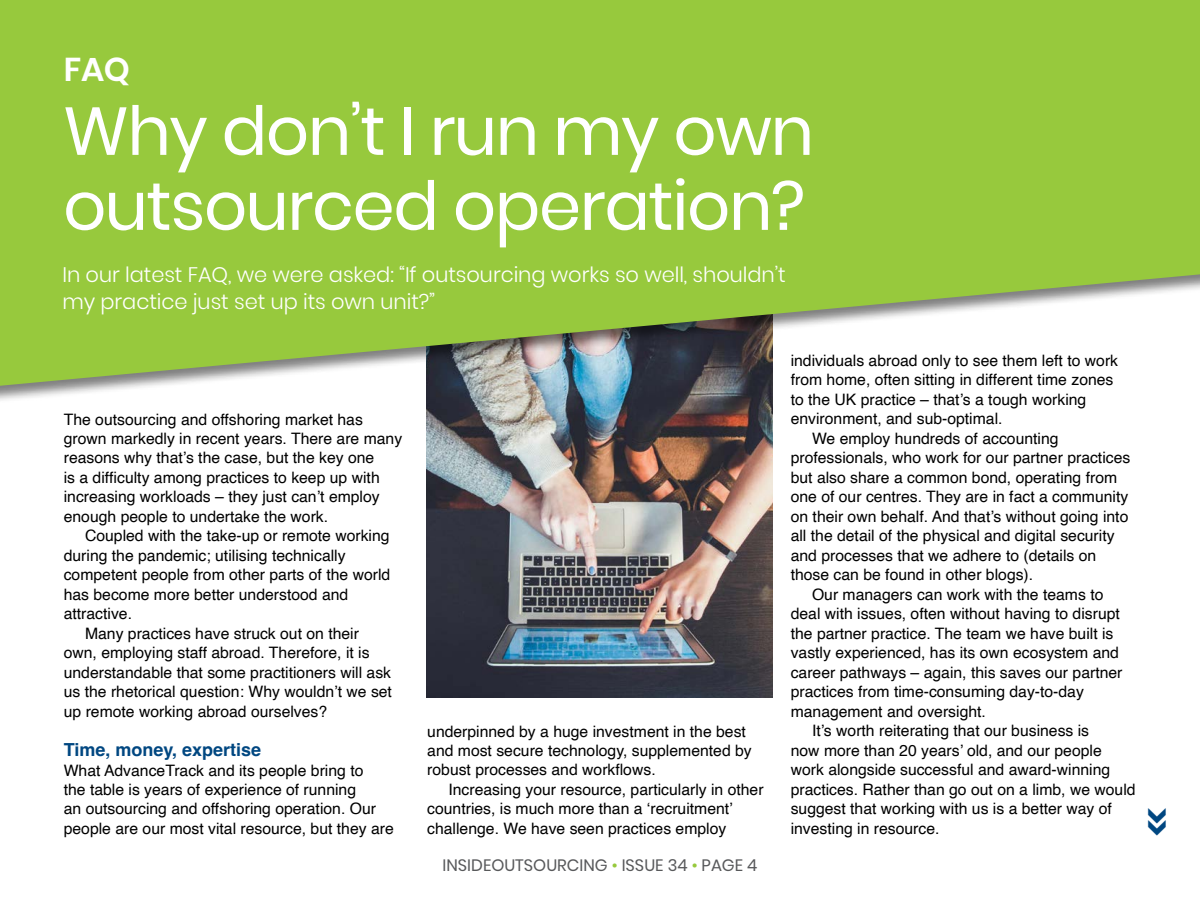
<style>
.page{position:relative;width:1200px;height:900px;background:#fff}
.page>*{position:absolute;margin:0;border:0;box-sizing:border-box;transform-origin:0 0}
.t1{font:67.5px/75px "Poppins";letter-spacing:-.02em;color:#fff}
.t2{font:600 39px "Poppins";color:#004781}
.t3{font:600 33px "Poppins";color:#fff}
.t4{font:300 21px/27px "Poppins";letter-spacing:-.005em;color:#fff}
.t5{font:700 18px "Helvetica";color:#004781}
.t6{font:16.5px "Poppins";color:#58595b}
.t7{font:15.75px/19.5px "Helvetica";color:#000}
.s1{color:#97c93d}
</style>
<div class="page">
<img style="left:427px;top:406px;width:346px;height:291px">
<div style="left:0;top:0;width:1200px;height:406px;background:#000;opacity:.5"></div>
<svg style="left:0;top:0;width:1200px;height:386px;fill:#97c93d"></svg>
<h3 class="t3" style="left:64px;top:51px;width:68px">FAQ</h3>
<h1 class="t1" style="left:63px;top:94px;width:752px">Why don’t I run my own outsourced operation?</h1>
<h3 class="t4" style="left:62px;top:261px;width:725px">In our latest FAQ, we were asked: “If outsourcing works so well, shouldn’t my practice just set up its own unit?”</h3>
<p class="t7" style="left:64px;top:410px;width:340px">The outsourcing and offshoring market has grown markedly in recent years. There are many reasons why that’s the case, but the key one<br>is a difficulty among practices to keep up with increasing workloads – they just can’t employ enough people to undertake the work.</p>
<p class="t7" style="left:85px;top:527px;width:306px">Coupled with the take-up or remote working</p>
<p class="t7" style="left:64px;top:546px;width:283px">during the pandemic; utilising technically</p>
<p class="t7" style="left:64px;top:566px;width:328px">competent people from other parts of the world</p>
<p class="t7" style="left:64px;top:585px;width:286px">has become more better understood and</p>
<p class="t7" style="left:64px;top:605px;width:70px">attractive.</p>
<p class="t7" style="left:85px;top:624px;width:275px">Many practices have struck out on their</p>
<p class="t7" style="left:64px;top:644px;width:307px">own, employing staff abroad. Therefore, it is</p>
<p class="t7" style="left:64px;top:663px;width:329px">understandable that some practitioners will ask</p>
<p class="t7" style="left:64px;top:683px;width:330px">us the rhetorical question: Why wouldn’t we set</p>
<p class="t7" style="left:64px;top:702px;width:265px">up remote working abroad ourselves?</p>
<p class="t5" style="left:64px;top:739px;width:199px">Time, money, expertise</p>
<p class="t7" style="left:64px;top:761px;width:332px">What AdvanceTrack and its people bring to<br>the table is years of experience of running<br>an outsourcing and offshoring operation. Our people are our most vital resource, but they are</p>
<p class="t7" style="left:427px;top:722px;width:326px">underpinned by a huge investment in the best and most secure technology, supplemented by robust processes and workflows.</p>
<p class="t7" style="left:427px;top:780px;width:338px;text-indent:21px">Increasing your resource, particularly in other countries, is much more than a ‘recruitment’ challenge. We have seen practices employ</p>
<p class="t6" style="left:443px;top:855px;width:316px">INSIDEOUTSOURCING <span class="s1">•</span> ISSUE 34 <span class="s1">•</span> PAGE 4</p>
<p class="t7" style="left:791px;top:351px;width:329px">individuals abroad only to see them left to work</p>
<p class="t7" style="left:791px;top:371px;width:324px">from home, often sitting in different time zones</p>
<p class="t7" style="left:791px;top:390px;width:297px">to the UK practice – that’s a tough working</p>
<p class="t7" style="left:791px;top:410px;width:213px">environment, and sub-optimal.</p>
<p class="t7" style="left:812px;top:429px;width:248px">We employ hundreds of accounting</p>
<p class="t7" style="left:791px;top:449px;width:341px">professionals, who work for our partner practices</p>
<p class="t7" style="left:791px;top:468px;width:328px">but also share a common bond, operating from</p>
<p class="t7" style="left:791px;top:488px;width:339px">one of our centres. They are in fact a community</p>
<p class="t7" style="left:791px;top:507px;width:339px">on their own behalf. And that’s without going into</p>
<p class="t7" style="left:791px;top:527px;width:325px">all the detail of the physical and digital security</p>
<p class="t7" style="left:791px;top:546px;width:307px">and processes that we adhere to (details on</p>
<p class="t7" style="left:791px;top:566px;width:244px">those can be found in other blogs).</p>
<p class="t7" style="left:812px;top:585px;width:293px">Our managers can work with the teams to</p>
<p class="t7" style="left:791px;top:605px;width:331px">deal with issues, often without having to disrupt</p>
<p class="t7" style="left:791px;top:624px;width:324px">the partner practice. The team we have built is</p>
<p class="t7" style="left:791px;top:644px;width:330px">vastly experienced, has its own ecosystem and</p>
<p class="t7" style="left:791px;top:663px;width:333px">career pathways – again, this saves our partner</p>
<p class="t7" style="left:791px;top:683px;width:295px">practices from time-consuming day-to-day</p>
<p class="t7" style="left:791px;top:702px;width:197px">management and oversight.</p>
<p class="t7" style="left:812px;top:722px;width:279px">It’s worth reiterating that our business is</p>
<p class="t7" style="left:791px;top:741px;width:313px">now more than 20 years’ old, and our people</p>
<p class="t7" style="left:791px;top:761px;width:321px">work alongside successful and award-winning</p>
<p class="t7" style="left:791px;top:780px;width:346px">practices. Rather than go out on a limb, we would</p>
<p class="t7" style="left:791px;top:800px;width:323px">suggest that working with us is a better way of</p>
<p class="t7" style="left:791px;top:819px;width:150px">investing in resource.</p>
<h2 class="t2" style="left:1180px;top:807px;width:31px;rotate:90deg">&gt;&gt;</h2>
</div>
